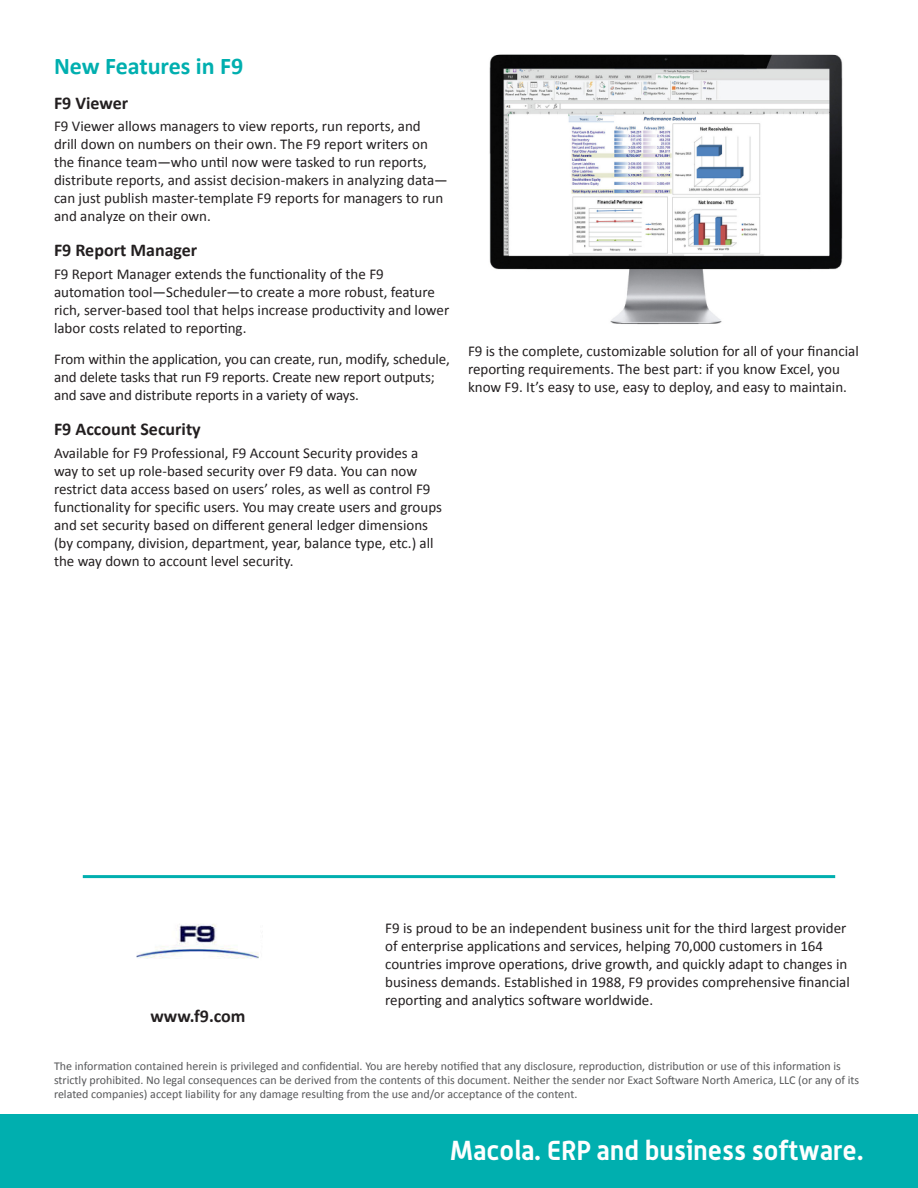
<style>
.page{position:relative;width:918px;height:1188px;background:#fff}
.page>*{position:absolute;margin:0;border:0;box-sizing:border-box;transform-origin:0 0}
.t1{font:700 27px "Alwyn OT";color:#fff}
.Body_copy{font:700 24px "Calibri";color:#00afaf}
.Heading_3{font:700 18px "Calibri";color:#231f20}
.Body_copy-2{font:15px/18px "Calibri";color:#231f20}
.Body_copy-3{font:12px/14.4px "Calibri";color:#57585a}
</style>
<div class="page">
<div style="left:0;top:1114px;width:918px;height:74px;background:#00afaf"></div>
<hr style="left:83px;top:875px;width:752px;height:3px;background:#00afaf">
<img style="left:136px;top:924px;width:123px;height:35px">
<img style="left:489px;top:54px;width:354px;height:271px">
<p class="Body_copy" style="left:54px;top:50px;width:191px">New Features in F9</p>
<p class="Heading_3" style="left:54px;top:91px;width:76px">F9 Viewer</p>
<p class="Body_copy-2" style="left:54px;top:117px;width:395px">F9 Viewer allows managers to view reports, run reports, and drill down on numbers on their own. The F9 report writers on the finance team—who until now were tasked to run reports, distribute reports, and assist decision-makers in analyzing data— can just publish master-template F9 reports for managers to run and analyze on their own.</p>
<p class="Heading_3" style="left:54px;top:239px;width:145px">F9 Report Manager</p>
<p class="Body_copy-2" style="left:54px;top:265px;width:397px">F9 Report Manager extends the functionality of the F9 automation tool—Scheduler—to create a more robust, feature rich, server-based tool that helps increase productivity and lower labor costs related to reporting.</p>
<p class="Body_copy-2" style="left:54px;top:350px;width:397px">From within the application, you can create, run, modify, schedule, and delete tasks that run F9 reports. Create new report outputs; and save and distribute reports in a variety of ways.</p>
<p class="Heading_3" style="left:54px;top:418px;width:148px">F9 Account Security</p>
<p class="Body_copy-2" style="left:54px;top:444px;width:390px">Available for F9 Professional, F9 Account Security provides a way to set up role-based security over F9 data. You can now restrict data access based on users’ roles, as well as control F9 functionality for specific users. You may create users and groups and set security based on different general ledger dimensions (by company, division, department, year, balance type, etc.) all the way down to account level security.</p>
<p class="Body_copy-2" style="left:468px;top:342px;width:392px">F9 is the complete, customizable solution for all of your financial reporting requirements. The best part: if you know Excel, you know F9. It’s easy to use, easy to deploy, and easy to maintain.</p>
<p class="Heading_3" style="left:150px;top:1005px;width:97px">www.f9.com</p>
<p class="Body_copy-2" style="left:385px;top:919px;width:466px">F9 is proud to be an independent business unit for the third largest provider of enterprise applications and services, helping 70,000 customers in 164 countries improve operations, drive growth, and quickly adapt to changes in business demands. Established in 1988, F9 provides comprehensive financial reporting and analytics software worldwide.</p>
<p class="Body_copy-3" style="left:54px;top:1058px;width:807px">The information contained herein is privileged and confidential. You are hereby notified that any disclosure, reproduction, distribution or use of this information is strictly prohibited. No legal consequences can be derived from the contents of this document. Neither the sender nor Exact Software North America, LLC (or any of its related companies) accept liability for any damage resulting from the use and/or acceptance of the content.</p>
<h1 class="t1" style="left:450px;top:1134px;width:415px">Macola. ERP and business software.</h1>
</div>
